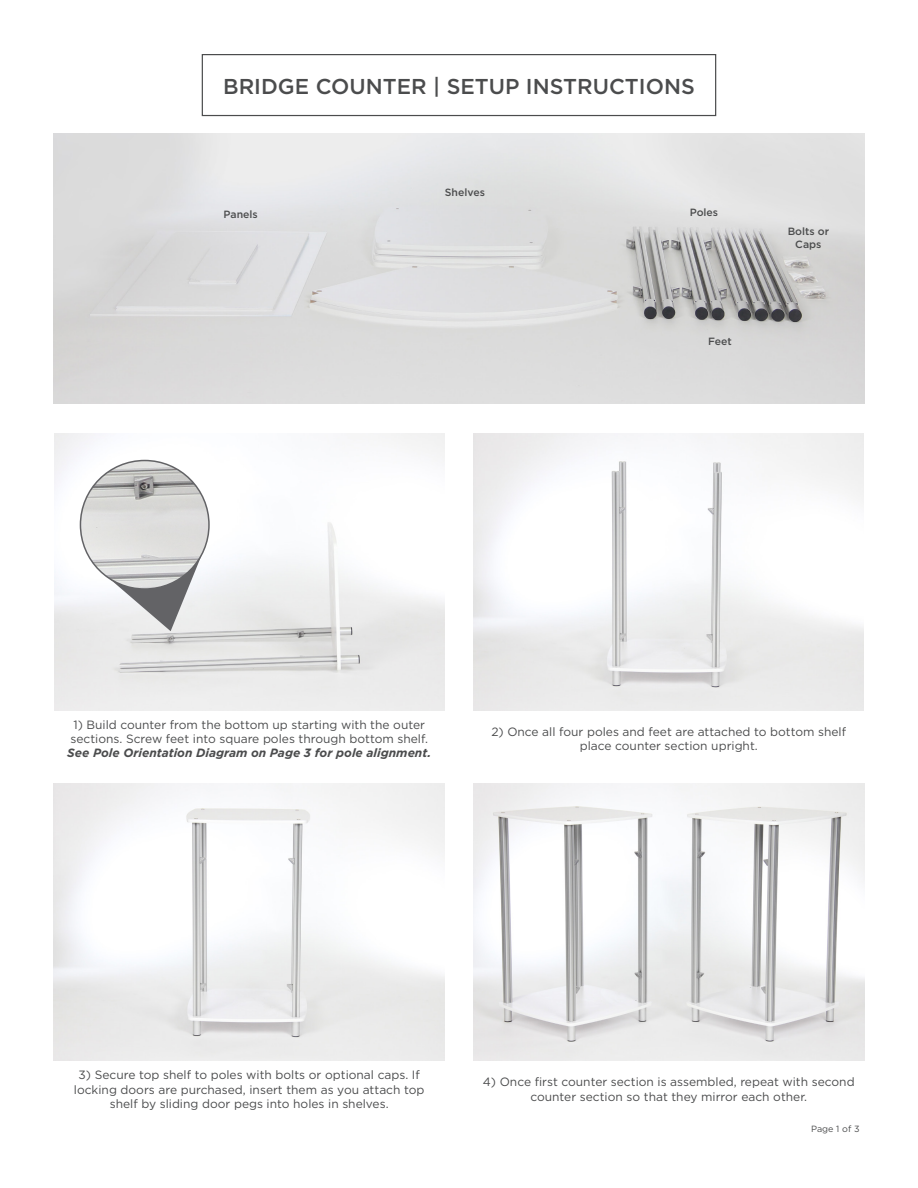
<style>
.page{position:relative;width:918px;height:1188px;background:#fff}
.page>*{position:absolute;margin:0;border:0;box-sizing:border-box;transform-origin:0 0}
.t1{font:500 21.45px "Gotham HTF";color:#4b4c4d}
.t2{font:12px/14.4px "Gotham HTF";color:#4b4c4d;text-align:center}
.t3{font:500 10.5px/12.6px "Gotham HTF";color:#4b4c4d;text-align:center}
.t4{font:9px "Gotham HTF";color:#4b4c4d}
.s1{font-weight:700;font-style:italic}
</style>
<div class="page">
<img style="left:54px;top:133px;width:810px;height:270px">
<div style="left:202px;top:54px;width:514px;height:62px;border:1px solid #4b4c4d"></div>
<img style="left:54px;top:784px;width:390px;height:277px">
<img style="left:474px;top:784px;width:390px;height:277px">
<img style="left:474px;top:434px;width:390px;height:276px">
<img style="left:54px;top:434px;width:390px;height:276px">
<svg style="left:102px;top:549px;width:103px;height:82px"></svg>
<img style="left:80px;top:461px;width:129px;height:128px;border-radius:64px">
<p class="t1" style="left:223px;top:74px;width:473px">BRIDGE COUNTER | SETUP INSTRUCTIONS</p>
<p class="t3" style="left:445px;top:186px;width:42px">Shelves</p>
<p class="t3" style="left:224px;top:208px;width:36px">Panels</p>
<p class="t3" style="left:690px;top:206px;width:30px">Poles</p>
<p class="t3" style="left:708px;top:335px;width:25px">Feet</p>
<p class="t3" style="left:788px;top:225px;width:43px">Bolts or<br>Caps</p>
<p class="t2" style="left:67px;top:717px;width:365px">1) Build counter from the bottom up starting with the outer sections. Screw feet into square poles through bottom shelf.<br><span class="s1">See Pole Orientation Diagram on Page 3 for pole alignment.</span></p>
<p class="t2" style="left:491px;top:724px;width:356px">2) Once all four poles and feet are attached to bottom shelf place counter section upright.</p>
<p class="t2" style="left:74px;top:1068px;width:352px">3) Secure top shelf to poles with bolts or optional caps. If locking doors are purchased, insert them as you attach top shelf by sliding door pegs into holes in shelves.</p>
<p class="t2" style="left:483px;top:1075px;width:373px">4) Once first counter section is assembled, repeat with second counter section so that they mirror each other.</p>
<p class="t4" style="left:811px;top:1124px;width:50px">Page 1 of 3</p>
</div>
